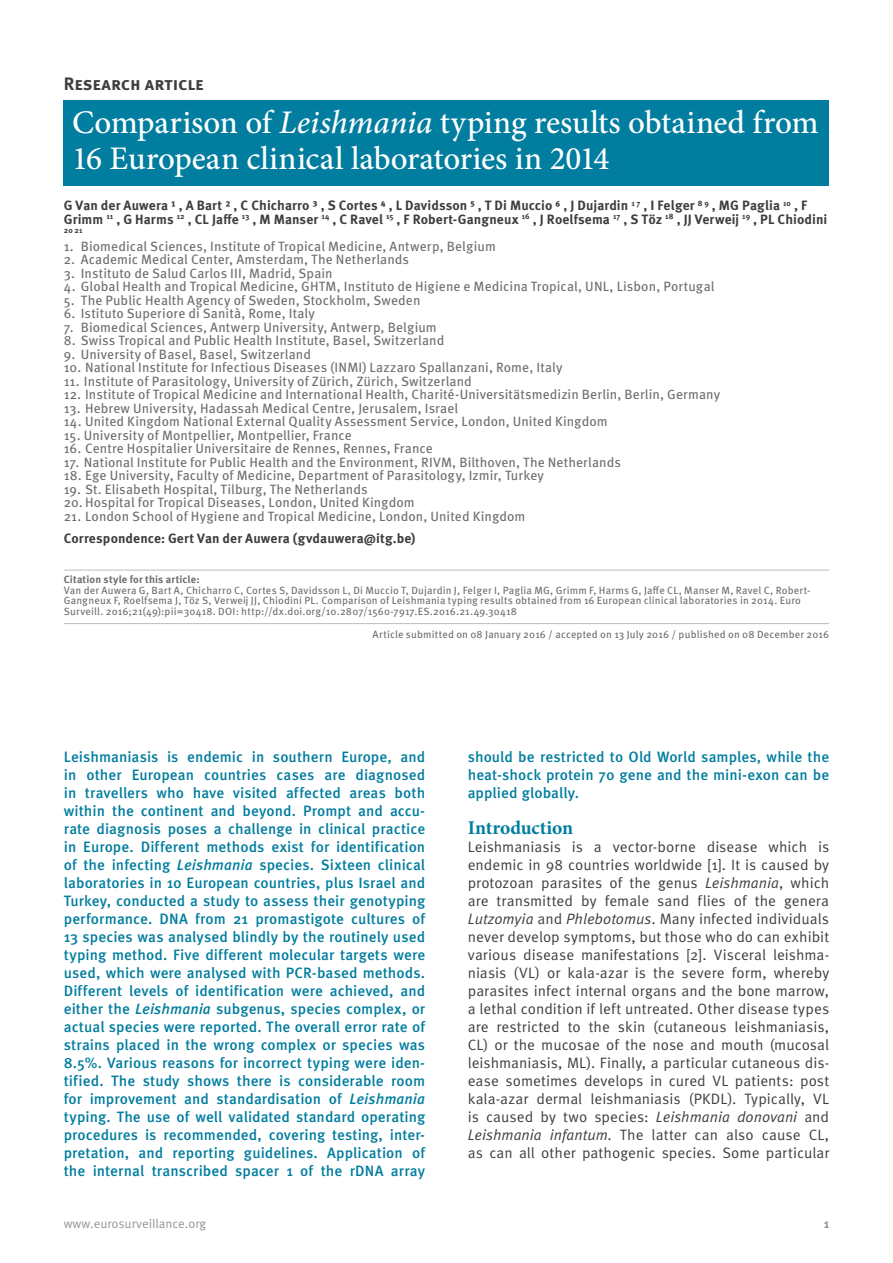
<style>
.page{position:relative;width:893px;height:1263px;background:#fff}
.page>*{position:absolute;margin:0;border:0;box-sizing:border-box;transform-origin:0 0}
.t1{font:500 33px/36px "Minion Pro";letter-spacing:-.005em;color:#fff}
.t2{font:700 19.5px "Minion Pro";letter-spacing:-.005em;color:#007d9f}
.t3{font:700 18px "Meta Pro";color:#3e3e3f}
.t4{font:500 15px/18px "Meta Pro";letter-spacing:.005em;color:#007d9f;text-align:justify}
.t5{font:15px/18px "Meta Pro";letter-spacing:.005em;color:#3e3e3f;text-align:justify}
.t6{font:13.5px "Meta Pro";letter-spacing:.01em;color:#6c6d70}
.t7{font:700 13.5px/13.5px "Meta Pro";letter-spacing:.005em;color:#3e3e3f}
.t8{font:12.75px "Meta Pro";color:#939598}
.t9{font:700 12.75px "Meta Pro";color:#939598}
.t10{font:10.5px/10.5px "Meta Pro";letter-spacing:.015em;color:#6c6d70}
.t11{font:700 10.5px "Meta Pro";letter-spacing:.015em;color:#6c6d70}
.t12{font:700 7.8px "Meta Pro";color:#3e3e3f}
.s1{font-style:italic}
</style>
<div class="page">
<hr style="left:64px;top:570px;width:765px;height:1px;background:#bcbdc0">
<hr style="left:64px;top:623px;width:765px;height:1px;background:#bcbdc0">
<div style="left:64px;top:100px;width:765px;height:86px;background:#007d9f"></div>
<h3 class="t3" style="left:64px;top:72px;width:141px">Research article</h3>
<h1 class="t1" style="left:72px;top:104px;width:748px">Comparison of <span class="s1">Leishmania</span> typing results obtained from<br>16 European clinical laboratories in 2014</h1>
<p class="t7" style="left:64px;top:199px;width:765px">G Van der Auwera ¹ , A Bart ² , C Chicharro ³ , S Cortes ⁴ , L Davidsson ⁵ , T Di Muccio ⁶ , J Dujardin <sup>1</sup> <sup>7</sup> , I Felger <sup>8</sup> <sup>9</sup> , MG Paglia <sup>10</sup> , F<br>Grimm <sup>11</sup> , G Harms <sup>12</sup> , CL Jaffe <sup>13</sup> , M Manser <sup>14</sup> , C Ravel <sup>15</sup> , F Robert-Gangneux <sup>16</sup> , J Roelfsema <sup>17</sup> , S Töz <sup>18</sup> , JJ Verweij <sup>19</sup> , PL Chiodini</p>
<p class="t12" style="left:64px;top:225px;width:20px">20 21</p>
<p class="t6" style="left:64px;top:238px;width:434px">1. Biomedical Sciences, Institute of Tropical Medicine, Antwerp, Belgium</p>
<p class="t6" style="left:64px;top:251px;width:347px">2. Academic Medical Center, Amsterdam, The Netherlands</p>
<p class="t6" style="left:64px;top:265px;width:270px">3. Instituto de Salud Carlos III, Madrid, Spain</p>
<p class="t6" style="left:64px;top:278px;width:652px">4. Global Health and Tropical Medicine, GHTM, Instituto de Higiene e Medicina Tropical, UNL, Lisbon, Portugal</p>
<p class="t6" style="left:64px;top:292px;width:358px">5. The Public Health Agency of Sweden, Stockholm, Sweden</p>
<p class="t6" style="left:64px;top:305px;width:253px">6. Istituto Superiore di Sanità, Rome, Italy</p>
<p class="t6" style="left:64px;top:319px;width:375px">7. Biomedical Sciences, Antwerp University, Antwerp, Belgium</p>
<p class="t6" style="left:64px;top:332px;width:382px">8. Swiss Tropical and Public Health Institute, Basel, Switzerland</p>
<p class="t6" style="left:64px;top:346px;width:249px">9. University of Basel, Basel, Switzerland</p>
<p class="t6" style="left:64px;top:359px;width:500px">10. National Institute for Infectious Diseases (INMI) Lazzaro Spallanzani, Rome, Italy</p>
<p class="t6" style="left:64px;top:373px;width:410px">11. Institute of Parasitology, University of Zürich, Zürich, Switzerland</p>
<p class="t6" style="left:64px;top:386px;width:658px">12. Institute of Tropical Medicine and International Health, Charité-Universitätsmedizin Berlin, Berlin, Germany</p>
<p class="t6" style="left:64px;top:400px;width:396px">13. Hebrew University, Hadassah Medical Centre, Jerusalem, Israel</p>
<p class="t6" style="left:64px;top:413px;width:545px">14. United Kingdom National External Quality Assessment Service, London, United Kingdom</p>
<p class="t6" style="left:64px;top:427px;width:290px">15. University of Montpellier, Montpellier, France</p>
<p class="t6" style="left:64px;top:440px;width:370px">16. Centre Hospitalier Universitaire de Rennes, Rennes, France</p>
<p class="t6" style="left:64px;top:454px;width:559px">17. National Institute for Public Health and the Environment, RIVM, Bilthoven, The Netherlands</p>
<p class="t6" style="left:64px;top:467px;width:482px">18. Ege University, Faculty of Medicine, Department of Parasitology, Izmir, Turkey</p>
<p class="t6" style="left:64px;top:481px;width:305px">19. St. Elisabeth Hospital, Tilburg, The Netherlands</p>
<p class="t6" style="left:64px;top:494px;width:352px">20. Hospital for Tropical Diseases, London, United Kingdom</p>
<p class="t6" style="left:64px;top:508px;width:463px">21. London School of Hygiene and Tropical Medicine, London, United Kingdom</p>
<p class="t7" style="left:64px;top:532px;width:353px">Correspondence: Gert Van der Auwera (gvdauwera@itg.be)</p>
<p class="t11" style="left:64px;top:573px;width:137px">Citation style for this article:</p>
<p class="t10" style="left:64px;top:585px;width:748px">Van der Auwera G, Bart A, Chicharro C, Cortes S, Davidsson L, Di Muccio T, Dujardin J, Felger I, Paglia MG, Grimm F, Harms G, Jaffe CL, Manser M, Ravel C, Robert-<br>Gangneux F, Roelfsema J, Töz S, Verweij JJ, Chiodini PL. Comparison of Leishmania typing results obtained from 16 European clinical laboratories in 2014. Euro<br>Surveill. 2016;21(49):pii=30418. DOI: http://dx.doi.org/10.2807/1560-7917.ES.2016.21.49.30418</p>
<p class="t10" style="left:373px;top:629px;width:458px">Article submitted on 08 January 2016 / accepted on 13 July 2016 / published on 08 December 2016</p>
<p class="t4" style="left:64px;top:748px;width:363px">Leishmaniasis is endemic in southern Europe, and in other European countries cases are diagnosed in travellers who have visited affected areas both within the continent and beyond. Prompt and accu&shy;rate diagnosis poses a challenge in clinical practice in Europe. Different methods exist for identification of the infecting <span class="s1">Leishmania</span> species. Sixteen clinical laboratories in 10 European countries, plus Israel and Turkey, conducted a study to assess their genotyping performance. DNA from 21 promastigote cultures of 13 species was analysed blindly by the routinely used typing method. Five different molecular targets were used, which were analysed with PCR-based methods.<br>Different levels of identification were achieved, and either the <span class="s1">Leishmania</span> subgenus, species complex, or actual species were reported. The overall error rate of strains placed in the wrong complex or species was 8.5%. Various reasons for incorrect typing were iden&shy;tified. The study shows there is considerable room for improvement and standardisation of <span class="s1">Leishmania </span>typing. The use of well validated standard operating procedures is recommended, covering testing, inter&shy;pretation, and reporting guidelines. Application of the internal transcribed spacer 1 of the rDNA array</p>
<p class="t4" style="left:468px;top:748px;width:363px">should be restricted to Old World samples, while the heat-shock protein 70 gene and the mini-exon can be applied globally.</p>
<h2 class="t2" style="left:468px;top:814px;width:107px">Introduction</h2>
<p class="t5" style="left:468px;top:838px;width:363px">Leishmaniasis is a vector-borne disease which is endemic in 98 countries worldwide [1]. It is caused by protozoan parasites of the genus <span class="s1">Leishmania</span>, which are transmitted by female sand flies of the genera <span class="s1">Lutzomyia</span> and <span class="s1">Phlebotomus</span>. Many infected individuals never develop symptoms, but those who do can exhibit various disease manifestations [2]. Visceral leishma&shy;niasis (VL) or kala-azar is the severe form, whereby parasites infect internal organs and the bone marrow, a lethal condition if left untreated. Other disease types are restricted to the skin (cutaneous leishmaniasis, CL) or the mucosae of the nose and mouth (mucosal leishmaniasis, ML). Finally, a particular cutaneous dis&shy;ease sometimes develops in cured VL patients: post kala-azar dermal leishmaniasis (PKDL). Typically, VL is caused by two species: <span class="s1">Leishmania donovani</span> and <span class="s1">Leishmania infantum</span>. The latter can also cause CL, as can all other pathogenic species. Some particular</p>
<p class="t8" style="left:64px;top:1215px;width:144px">www.eurosurveillance.org</p>
<p class="t9" style="left:824px;top:1215px;width:7px">1</p>
</div>
